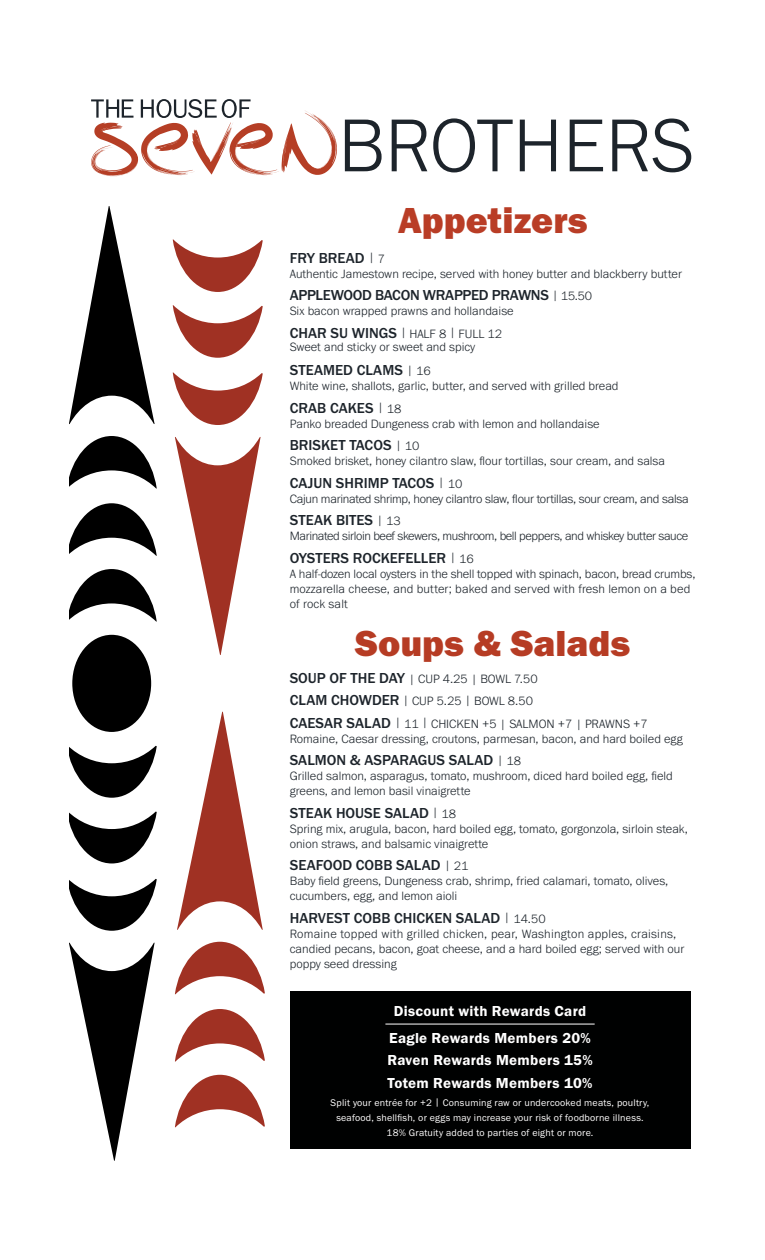
<style>
.page{position:relative;width:765px;height:1260px;background:#fff}
.page>*{position:absolute;margin:0;border:0;box-sizing:border-box;transform-origin:0 0}
.t1{font:37.5px "Franklin Gothic URW Hea";color:#b63c24}
.t2{font:37.5px "Franklin Gothic URW Hea";color:#b93d26}
.t3{font:500 15px "Franklin Gothic URW";color:#1d242b}
.t4{font:15px/26.2px "Franklin Gothic URW Dem";letter-spacing:.02em;color:#fff;text-align:center}
.t5{font:500 15px "Franklin Gothic URW";letter-spacing:-.02em;color:#1d242b}
.t6{font:300 12.5px/15px "Franklin Gothic URW";color:#1d242b}
.t7{font:300 12.5px "Franklin Gothic URW";letter-spacing:-.02em;color:#1d242b}
.t8{font:300 12.5px "Franklin Gothic URW";letter-spacing:-.03em;color:#1d242b}
.t9{font:10px/15px "Franklin Gothic URW Boo";letter-spacing:.02em;color:#fff;text-align:center}
.s1{font-weight:300;font-size:12.5px}
.s2{font-weight:500;font-size:15px}
</style>
<div class="page">
<svg style="left:173px;top:239px;width:90px;height:53px"></svg>
<svg style="left:173px;top:305px;width:90px;height:53px"></svg>
<svg style="left:173px;top:372px;width:90px;height:53px"></svg>
<svg style="left:175px;top:437px;width:86px;height:218px"></svg>
<svg style="left:175px;top:1075px;width:90px;height:53px"></svg>
<svg style="left:175px;top:1009px;width:90px;height:53px"></svg>
<svg style="left:175px;top:942px;width:90px;height:52px"></svg>
<svg style="left:177px;top:712px;width:86px;height:218px"></svg>
<div style="left:72px;top:635px;width:79px;height:97px;background:#000;border-radius:50%"></div>
<svg style="left:69px;top:569px;width:88px;height:53px"></svg>
<svg style="left:69px;top:503px;width:88px;height:53px"></svg>
<svg style="left:69px;top:436px;width:88px;height:53px"></svg>
<svg style="left:69px;top:206px;width:86px;height:218px"></svg>
<svg style="left:69px;top:745px;width:88px;height:53px"></svg>
<svg style="left:69px;top:811px;width:88px;height:52px"></svg>
<svg style="left:69px;top:878px;width:88px;height:53px"></svg>
<svg style="left:69px;top:942px;width:86px;height:219px"></svg>
<svg style="left:345px;top:120px;width:37px;height:51px"></svg>
<svg style="left:392px;top:120px;width:35px;height:51px"></svg>
<svg style="left:433px;top:118px;width:80px;height:54px"></svg>
<svg style="left:520px;top:120px;width:36px;height:51px"></svg>
<svg style="left:570px;top:120px;width:33px;height:51px"></svg>
<svg style="left:612px;top:119px;width:79px;height:53px"></svg>
<svg style="left:91px;top:99px;width:246px;height:77px"></svg>
<div style="left:290px;top:991px;width:400px;height:158px;background:#000101"></div>
<hr style="left:385px;top:1024px;width:210px;height:1px;background:#fff">
<h1 class="t2" style="left:398px;top:196px;width:191px">Appetizers</h1>
<p class="t3" style="left:290px;top:248px;width:97px">FRY BREAD <span class="s1">| 7</span></p>
<p class="t6" style="left:290px;top:266px;width:394px">Authentic Jamestown recipe, served with honey butter and blackberry butter</p>
<p class="t5" style="left:290px;top:286px;width:304px">APPLEWOOD BACON WRAPPED PRAWNS <span class="s1">| 15.50</span></p>
<p class="t6" style="left:290px;top:299px;width:225px;line-height:22.5px">Six bacon wrapped prawns and hollandaise<br><span class="s2">CHAR SU WINGS</span> | HALF 8 | FULL 12</p>
<p class="t6" style="left:290px;top:339px;width:187px">Sweet and sticky or sweet and spicy</p>
<p class="t3" style="left:290px;top:361px;width:142px">STEAMED CLAMS <span class="s1">| 16</span></p>
<p class="t6" style="left:290px;top:378px;width:330px">White wine, shallots, garlic, butter, and served with grilled bread</p>
<p class="t3" style="left:290px;top:398px;width:113px">CRAB CAKES <span class="s1">| 18</span></p>
<p class="t6" style="left:290px;top:416px;width:311px">Panko breaded Dungeness crab with lemon and hollandaise</p>
<p class="t3" style="left:290px;top:436px;width:131px">BRISKET TACOS <span class="s1">| 10</span></p>
<p class="t6" style="left:290px;top:453px;width:377px">Smoked brisket, honey cilantro slaw, flour tortillas, sour cream, and salsa</p>
<p class="t3" style="left:290px;top:473px;width:174px">CAJUN SHRIMP TACOS <span class="s1">| 10</span></p>
<p class="t7" style="left:290px;top:491px;width:401px">Cajun marinated shrimp, honey cilantro slaw, flour tortillas, sour cream, and salsa</p>
<p class="t3" style="left:290px;top:511px;width:113px">STEAK BITES <span class="s1">| 13</span></p>
<p class="t8" style="left:290px;top:528px;width:400px">Marinated sirloin beef skewers, mushroom, bell peppers, and whiskey butter sauce</p>
<p class="t3" style="left:290px;top:548px;width:186px">OYSTERS ROCKEFELLER <span class="s1">| 16</span></p>
<p class="t6" style="left:290px;top:566px;width:407px">A half-dozen local oysters in the shell topped with spinach, bacon, bread crumbs, mozzarella cheese, and butter; baked and served with fresh lemon on a bed of rock salt</p>
<h1 class="t1" style="left:355px;top:619px;width:277px">Soups &amp; Salads</h1>
<p class="t6" style="left:290px;top:667px;width:359px;line-height:22.5px"><span class="s2">SOUP OF THE DAY</span> | CUP 4.25 | BOWL 7.50<br><span class="s2">CLAM CHOWDER</span> | CUP 5.25 | BOWL 8.50<br><span class="s2">CAESAR SALAD</span> | 11 | CHICKEN +5 | SALMON +7 | PRAWNS +7</p>
<p class="t6" style="left:290px;top:731px;width:395px">Romaine, Caesar dressing, croutons, parmesan, bacon, and hard boiled egg</p>
<p class="t3" style="left:290px;top:751px;width:233px">SALMON &amp; ASPARAGUS SALAD <span class="s1">| 18</span></p>
<p class="t6" style="left:290px;top:768px;width:385px">Grilled salmon, asparagus, tomato, mushroom, diced hard boiled egg, field greens, and lemon basil vinaigrette</p>
<p class="t3" style="left:290px;top:803px;width:168px">STEAK HOUSE SALAD <span class="s1">| 18</span></p>
<p class="t6" style="left:290px;top:821px;width:400px">Spring mix, arugula, bacon, hard boiled egg, tomato, gorgonzola, sirloin steak, onion straws, and balsamic vinaigrette</p>
<p class="t3" style="left:290px;top:856px;width:180px">SEAFOOD COBB SALAD <span class="s1">| 21</span></p>
<p class="t6" style="left:290px;top:873px;width:380px">Baby field greens, Dungeness crab, shrimp, fried calamari, tomato, olives, cucumbers, egg, and lemon aioli</p>
<p class="t3" style="left:290px;top:908px;width:257px">HARVEST COBB CHICKEN SALAD <span class="s1">| 14.50</span></p>
<p class="t6" style="left:290px;top:926px;width:396px">Romaine topped with grilled chicken, pear, Washington apples, craisins, candied pecans, bacon, goat cheese, and a hard boiled egg; served with our poppy seed dressing</p>
<p class="t4" style="left:389px;top:998px;width:203px">Discount with Rewards Card<br>Eagle Rewards Members 20%</p>
<p class="t4" style="left:387px;top:1049px;width:207px;line-height:22.5px;text-align:left">Raven Rewards Members 15%<br>Totem Rewards Members 10%</p>
<p class="t9" style="left:331px;top:1095px;width:320px">Split your entrée for +2 | Consuming raw or undercooked meats, poultry, seafood, shellfish, or eggs may increase your risk of foodborne illness.<br>18% Gratuity added to parties of eight or more.</p>
</div>
